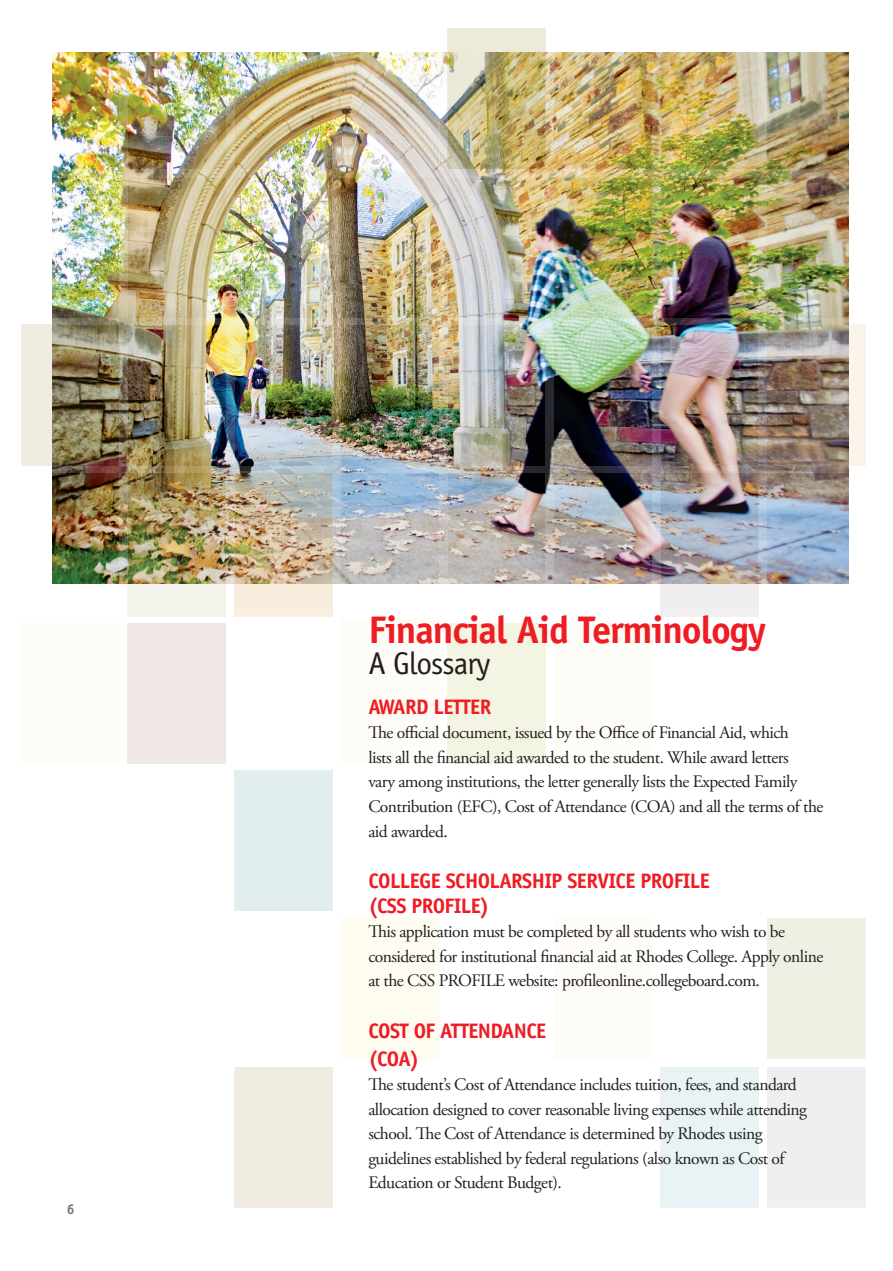
<style>
.page{position:relative;width:893px;height:1271px;background:#fff}
.page>*{position:absolute;margin:0;border:0;box-sizing:border-box;transform-origin:0 0}
.t1{font:700 38.5px "Officina Sans";letter-spacing:-.03em;color:#ee1d23}
.t2{font:31.5px "Officina Sans";letter-spacing:-.03em;color:#231f20}
.t3{font:700 21px/24.5px "Officina Sans";letter-spacing:-.03em;color:#ee1d23}
.t4{font:17.5px/24.5px "Adobe Garamond Pro";letter-spacing:-.03em;color:#231f20}
.t5{font:700 14px "Officina Sans";color:#636366}
</style>
<div class="page">
<img style="left:52px;top:53px;width:796px;height:530px">
<svg style="left:21px;top:325px;width:98px;height:141px;background:#a49b80"></svg>
<div style="left:21px;top:622px;width:98px;height:141px;background:#fefcf6"></div>
<img style="left:128px;top:472px;width:98px;height:141px">
<div style="left:128px;top:622px;width:98px;height:141px;background:#efe7e4"></div>
<div style="left:234px;top:770px;width:98px;height:141px;background:#e1edee"></div>
<div style="left:234px;top:1066px;width:98px;height:141px;background:#f0ece1"></div>
<img style="left:234px;top:472px;width:98px;height:141px">
<div style="left:341px;top:618px;width:98px;height:145px;background:#fefcf6"></div>
<div style="left:341px;top:917px;width:98px;height:141px;background:#fefbf1"></div>
<div style="left:447px;top:622px;width:98px;height:141px;background:#f4f4e2"></div>
<img style="left:554px;top:177px;width:98px;height:141px">
<div style="left:554px;top:622px;width:98px;height:141px;background:#fefcf6"></div>
<div style="left:554px;top:917px;width:98px;height:141px;background:#fefcf6"></div>
<div style="left:660px;top:1066px;width:98px;height:141px;background:#e9f2f4"></div>
<img style="left:660px;top:472px;width:98px;height:141px">
<img style="left:341px;top:52px;width:98px;height:117px">
<img style="left:447px;top:28px;width:98px;height:141px">
<div style="left:767px;top:1066px;width:98px;height:141px;background:#f1eeef"></div>
<img style="left:767px;top:325px;width:98px;height:141px">
<div style="left:767px;top:917px;width:98px;height:141px;background:#eff0e4"></div>
<img style="left:119px;top:52px;width:9px;height:708px">
<img style="left:226px;top:52px;width:8px;height:532px">
<img style="left:332px;top:52px;width:9px;height:1155px">
<img style="left:439px;top:52px;width:8px;height:1006px">
<img style="left:545px;top:28px;width:9px;height:732px">
<img style="left:652px;top:52px;width:8px;height:532px">
<img style="left:758px;top:52px;width:9px;height:1155px">
<img style="left:52px;top:169px;width:797px;height:8px">
<img style="left:21px;top:318px;width:845px;height:7px">
<img style="left:52px;top:466px;width:797px;height:6px">
<svg style="left:119px;top:613px;width:648px;height:6px"></svg>
<div style="left:0;top:760px;width:887px;height:9px;background:#fff"></div>
<div style="left:0;top:910px;width:887px;height:7px;background:#fff"></div>
<div style="left:0;top:1058px;width:887px;height:8px;background:#fff"></div>
<p class="t5" style="left:67px;top:1200px;width:9px">6</p>
<h1 class="t1" style="left:368px;top:605px;width:399px">Financial Aid Terminology</h1>
<h2 class="t2" style="left:368px;top:645px;width:124px">A Glossary</h2>
<p class="t3" style="left:368px;top:694px;width:124px">AWARD LETTER</p>
<p class="t4" style="left:368px;top:721px;width:456px">The official document, issued by the Office of Financial Aid, which<br>lists all the financial aid awarded to the student. While award letters<br>vary among institutions, the letter generally lists the Expected Family Contribution (EFC), Cost of Attendance (COA) and all the terms of the aid awarded.</p>
<p class="t3" style="left:368px;top:868px;width:343px">COLLEGE SCHOLARSHIP SERVICE PROFILE (CSS PROFILE)</p>
<p class="t4" style="left:368px;top:920px;width:456px">This application must be completed by all students who wish to be considered for institutional financial aid at Rhodes College. Apply online at the CSS PROFILE website: profileonline.collegeboard.com.</p>
<p class="t3" style="left:368px;top:1016px;width:179px;line-height:28px">COST OF ATTENDANCE (COA)</p>
<p class="t4" style="left:368px;top:1073px;width:440px">The student’s Cost of Attendance includes tuition, fees, and standard allocation designed to cover reasonable living expenses while attending school. The Cost of Attendance is determined by Rhodes using guidelines established by federal regulations (also known as Cost of Education or Student Budget).</p>
</div>
